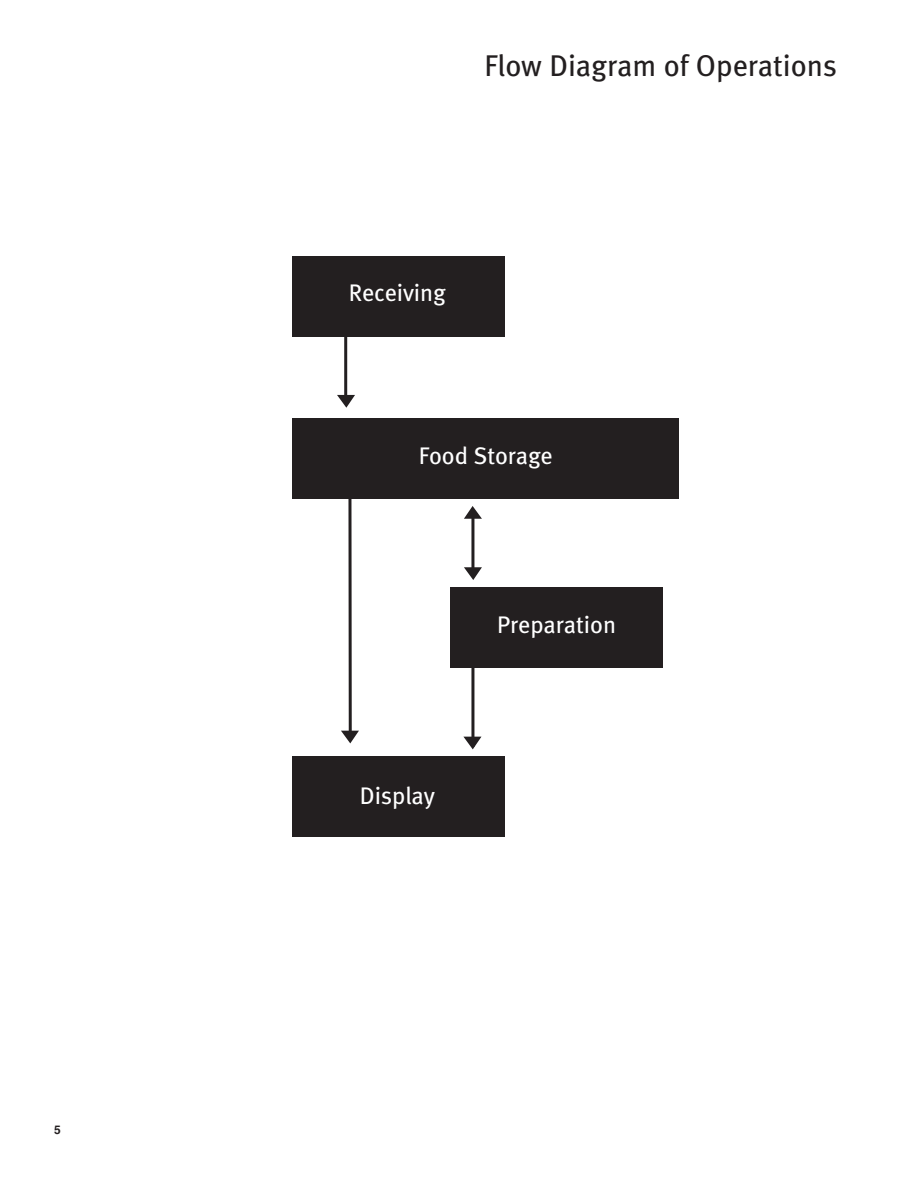
<style>
.page{position:relative;width:918px;height:1188px;background:#fff}
.page>*{position:absolute;margin:0;border:0;box-sizing:border-box;transform-origin:0 0}
.t1{font:30px "Meta";color:#231f20}
.t2{font:24px "Meta";letter-spacing:-.005em;color:#fff}
.t3{font:700 12px "Helvetica";color:#231f20}
</style>
<div class="page">
<div style="left:292px;top:256px;width:213px;height:81px;background:#231f20"></div>
<div style="left:292px;top:418px;width:387px;height:81px;background:#231f20"></div>
<div style="left:451px;top:587px;width:212px;height:81px;background:#231f20"></div>
<div style="left:292px;top:756px;width:213px;height:81px;background:#231f20"></div>
<hr style="left:344px;top:328px;width:3px;height:75px;background:#231f20">
<hr style="left:471px;top:512px;width:3px;height:60px;background:#231f20">
<hr style="left:471px;top:668px;width:3px;height:79px;background:#231f20">
<svg style="left:348px;top:499px;width:4px;height:232px"></svg>
<svg style="left:337px;top:395px;width:18px;height:13px"></svg>
<svg style="left:463px;top:737px;width:18px;height:12px"></svg>
<svg style="left:341px;top:731px;width:18px;height:12px"></svg>
<svg style="left:464px;top:567px;width:18px;height:13px"></svg>
<svg style="left:464px;top:506px;width:18px;height:13px"></svg>
<p class="t3" style="left:54px;top:1125px;width:8px">5</p>
<p class="t1" style="left:484px;top:56px;width:354px">Flow Diagram of Operations</p>
<p class="t2" style="left:349px;top:284px;width:99px">Receiving</p>
<p class="t2" style="left:419px;top:448px;width:135px">Food Storage</p>
<p class="t2" style="left:360px;top:787px;width:76px">Display</p>
<p class="t2" style="left:497px;top:617px;width:120px">Preparation</p>
</div>
